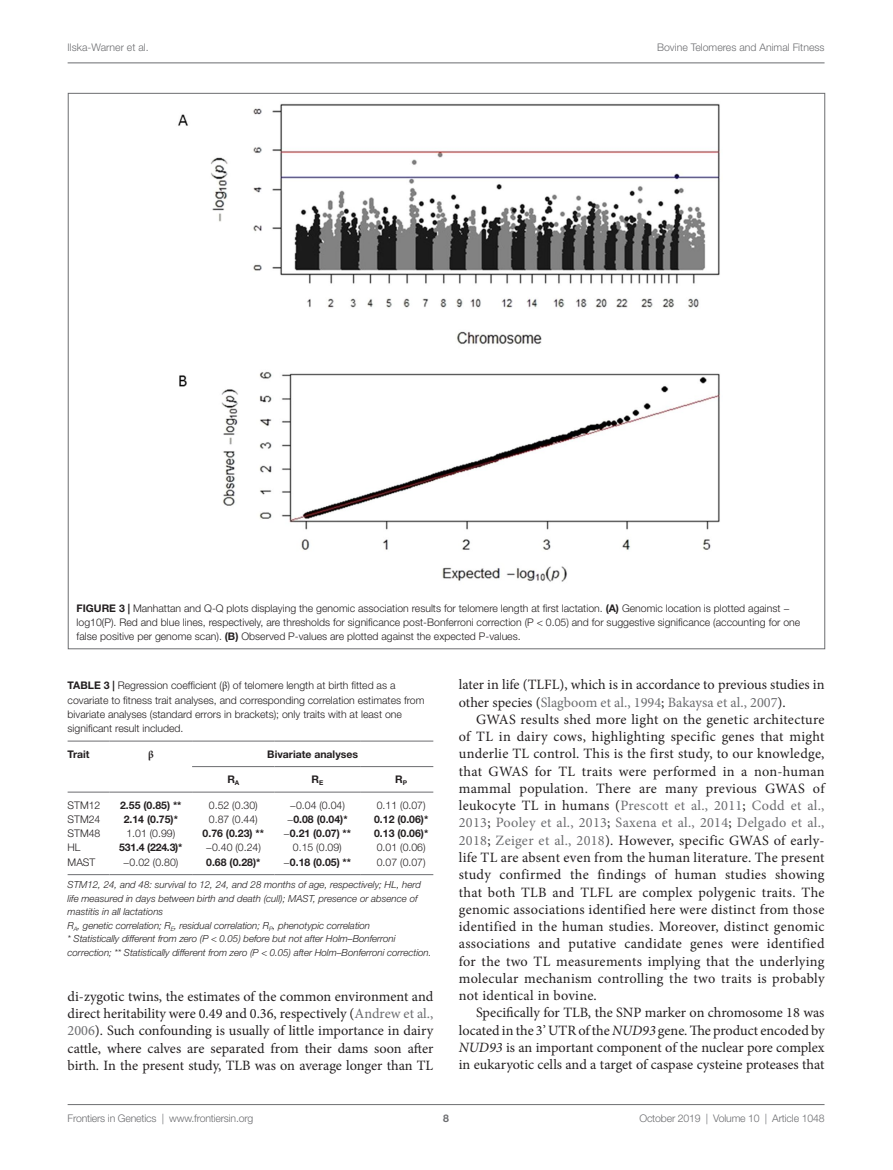
<style>
.page{position:relative;width:893px;height:1170px;background:#fff}
.page>*{position:absolute;margin:0;border:0;box-sizing:border-box;transform-origin:0 0}
.T{font:14.25px/17.2px "Minion Pro";color:#231f20;text-align:justify}
.FC{font:300 10.5px/14.2px "Helvetica Neue LT Std";color:#231f20}
.TT{font:300 10.5px/14.2px "Helvetica Neue LT Std";color:#231f20}
.TB{font:300 10.5px "Helvetica Neue LT Std";color:#231f20}
.t1{font:300 10.5px "Helvetica Neue LT Std";letter-spacing:-.015em;color:#6c6d70}
.TB-2{font:700 10.5px "Helvetica Neue LT Std";color:#231f20}
.TCH{font:700 10.5px "Helvetica Neue LT Std";color:#231f20}
.t2{font:700 10.5px "Helvetica Neue LT Std";color:#6c6d70}
.TCH-2{font:700 10.5px "Minion Pro";color:#231f20}
.TFN{font:italic 300 9.75px/13.5px "Helvetica Neue LT Std";letter-spacing:-.005em;color:#231f20}
.s1{font-weight:700}
.s2{font-family:"Minion Pro";font-weight:400}
.s3{font-weight:300}
.s4{color:#6c6d70}
.s5{font-style:italic}
</style>
<div class="page">
<hr style="left:68px;top:63px;width:756px;height:1px;background:#6c6d70">
<hr style="left:68px;top:1104px;width:756px;height:1px;background:#6c6d70">
<img style="left:178px;top:103px;width:542px;height:479px">
<hr style="left:68px;top:740px;width:42px;height:1px;background:#6c6d70">
<hr style="left:110px;top:740px;width:82px;height:1px;background:#6c6d70">
<hr style="left:192px;top:740px;width:83px;height:1px;background:#6c6d70">
<hr style="left:275px;top:740px;width:85px;height:1px;background:#6c6d70">
<hr style="left:360px;top:740px;width:73px;height:1px;background:#6c6d70">
<hr style="left:192px;top:766px;width:83px;height:1px;background:#6c6d70">
<hr style="left:275px;top:766px;width:85px;height:1px;background:#6c6d70">
<hr style="left:360px;top:766px;width:73px;height:1px;background:#6c6d70">
<hr style="left:68px;top:791px;width:42px;height:1px;background:#6c6d70">
<hr style="left:110px;top:791px;width:82px;height:1px;background:#6c6d70">
<hr style="left:192px;top:791px;width:83px;height:1px;background:#6c6d70">
<hr style="left:275px;top:791px;width:85px;height:1px;background:#6c6d70">
<hr style="left:360px;top:791px;width:73px;height:1px;background:#6c6d70">
<hr style="left:68px;top:874px;width:42px;height:1px;background:#6c6d70">
<hr style="left:110px;top:874px;width:82px;height:1px;background:#6c6d70">
<hr style="left:192px;top:874px;width:83px;height:1px;background:#6c6d70">
<hr style="left:275px;top:874px;width:85px;height:1px;background:#6c6d70">
<hr style="left:360px;top:874px;width:73px;height:1px;background:#6c6d70">
<p class="t1" style="left:68px;top:41px;width:83px">Ilska-Warner et al.</p>
<p class="t1" style="left:657px;top:41px;width:169px">Bovine Telomeres and Animal Fitness</p>
<p class="FC" style="left:77px;top:600px;width:725px"><span class="s1">FIGURE 3 |</span> Manhattan and Q-Q plots displaying the genomic association results for telomere length at first lactation. <span class="s1">(A)</span> Genomic location is plotted against − log10(P). Red and blue lines, respectively, are thresholds for significance post-Bonferroni correction (P &lt; 0.05) and for suggestive significance (accounting for one false positive per genome scan). <span class="s1">(B)</span> Observed P-values are plotted against the expected P-values.</p>
<p class="TT" style="left:68px;top:678px;width:358px"><span class="s1">TABLE 3 |</span> Regression coefficient (<span class="s2">β</span>) of telomere length at birth fitted as a covariate to fitness trait analyses, and corresponding correlation estimates from bivariate analyses (standard errors in brackets); only traits with at least one significant result included.</p>
<p class="TCH" style="left:68px;top:747px;width:23px">Trait</p>
<p class="TCH-2" style="left:148px;top:747px;width:7px">β</p>
<p class="TCH" style="left:267px;top:747px;width:92px">Bivariate analyses</p>
<p class="TCH" style="left:227px;top:772px;width:14px">R<sub>A</sub></p>
<p class="TCH" style="left:311px;top:772px;width:13px">R<sub>E</sub></p>
<p class="TCH" style="left:395px;top:772px;width:13px">R<sub>P</sub></p>
<p class="TB" style="left:68px;top:798px;width:34px">STM12</p>
<p class="TB-2" style="left:120px;top:798px;width:63px">2.55 (0.85) **</p>
<p class="TB" style="left:209px;top:798px;width:50px">0.52 (0.30)</p>
<p class="TB" style="left:290px;top:798px;width:57px">−0.04 (0.04)</p>
<p class="TB" style="left:377px;top:798px;width:50px">0.11 (0.07)</p>
<p class="TB" style="left:68px;top:812px;width:34px">STM24</p>
<p class="TB-2" style="left:124px;top:812px;width:56px">2.14 (0.75)*</p>
<p class="TB" style="left:209px;top:812px;width:50px">0.87 (0.44)</p>
<p class="TB-2" style="left:287px;top:812px;width:62px"><span class="s3">−</span>0.08 (0.04)*</p>
<p class="TB-2" style="left:374px;top:812px;width:56px">0.12 (0.06)*</p>
<p class="TB" style="left:68px;top:826px;width:34px">STM48</p>
<p class="TB" style="left:126px;top:826px;width:50px">1.01 (0.99)</p>
<p class="TB-2" style="left:203px;top:826px;width:63px">0.76 (0.23) **</p>
<p class="TB-2" style="left:284px;top:826px;width:69px"><span class="s3">−</span>0.21 (0.07) **</p>
<p class="TB-2" style="left:374px;top:826px;width:56px">0.13 (0.06)*</p>
<p class="TB" style="left:68px;top:841px;width:15px">HL</p>
<p class="TB-2" style="left:119px;top:841px;width:65px">531.4 (224.3)*</p>
<p class="TB" style="left:206px;top:841px;width:57px">−0.40 (0.24)</p>
<p class="TB" style="left:293px;top:841px;width:50px">0.15 (0.09)</p>
<p class="TB" style="left:377px;top:841px;width:50px">0.01 (0.06)</p>
<p class="TB" style="left:68px;top:855px;width:29px">MAST</p>
<p class="TB" style="left:123px;top:855px;width:57px">−0.02 (0.80)</p>
<p class="TB-2" style="left:206px;top:855px;width:56px">0.68 (0.28)*</p>
<p class="TB-2" style="left:284px;top:855px;width:69px"><span class="s3">−</span>0.18 (0.05) **</p>
<p class="TB" style="left:377px;top:855px;width:50px">0.07 (0.07)</p>
<p class="TFN" style="left:68px;top:877px;width:355px">STM12, 24, and 48: survival to 12, 24, and 28 months of age, respectively; HL, herd life measured in days between birth and death (cull); MAST, presence or absence of mastitis in all lactations</p>
<p class="TFN" style="left:68px;top:918px;width:304px">R<sub>A</sub>, genetic correlation; R<sub>E</sub>, residual correlation; R<sub>P</sub>, phenotypic correlation</p>
<p class="TFN" style="left:68px;top:931px;width:365px">* Statistically different from zero (P &lt; 0.05) before but not after Holm–Bonferroni correction; ** Statistically different from zero (P &lt; 0.05) after Holm–Bonferroni correction.</p>
<p class="T" style="left:459px;top:676px;width:367px">later in life (TLFL), which is in accordance to previous studies in other species (<span class="s4">Slagboom et al., 1994</span>; <span class="s4">Bakaysa et al., 2007</span>).</p>
<p class="T" style="left:459px;top:710px;width:367px;text-indent:17px">GWAS results shed more light on the genetic architecture of TL in dairy cows, highlighting specific genes that might underlie TL control. This is the first study, to our knowledge, that GWAS for TL traits were performed in a non-human mammal population. There are many previous GWAS of leukocyte TL in humans (<span class="s4">Prescott et al., 2011</span>; <span class="s4">Codd et al., 2013</span>; <span class="s4">Pooley et al., 2013</span>; <span class="s4">Saxena et al., 2014</span>; <span class="s4">Delgado et al., 2018</span>; <span class="s4">Zeiger et al., 2018</span>). However, specific GWAS of early&shy;life TL are absent even from the human literature. The present study confirmed the findings of human studies showing that both TLB and TLFL are complex polygenic traits. The genomic associations identified here were distinct from those identified in the human studies. Moreover, distinct genomic associations and putative candidate genes were identified for the two TL measurements implying that the underlying molecular mechanism controlling the two traits is probably not identical in bovine.</p>
<p class="T" style="left:459px;top:1004px;width:367px;text-indent:17px">Specifically for TLB, the SNP marker on chromosome 18 was located in the 3’ UTR of the <span class="s5">NUD93</span> gene. The product encoded by <span class="s5">NUD93</span> is an important component of the nuclear pore complex in eukaryotic cells and a target of caspase cysteine proteases that</p>
<p class="T" style="left:68px;top:987px;width:367px">di-zygotic twins, the estimates of the common environment and direct heritability were 0.49 and 0.36, respectively (<span class="s4">Andrew et al., 2006</span>). Such confounding is usually of little importance in dairy cattle, where calves are separated from their dams soon after birth. In the present study, TLB was on average longer than TL</p>
<p class="t1" style="left:68px;top:1111px;width:187px">Frontiers in Genetics | www.frontiersin.org</p>
<p class="t2" style="left:443px;top:1111px;width:7px">8</p>
<p class="t1" style="left:639px;top:1111px;width:187px">October 2019 | Volume 10 | Article 1048</p>
</div>
